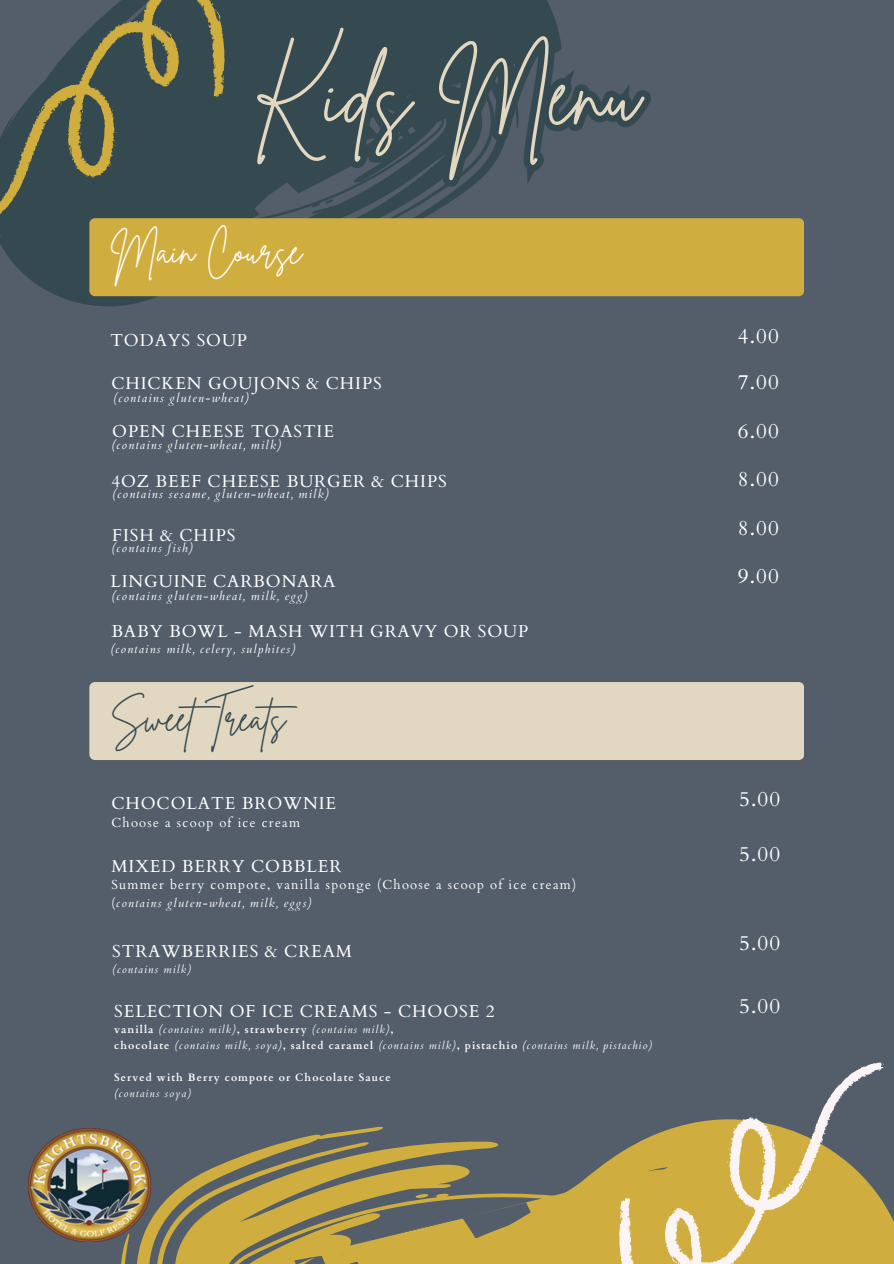
<style>
.page{position:relative;width:894px;height:1264px;background:#fff}
.page>*{position:absolute;margin:0;border:0;box-sizing:border-box;transform-origin:0 0}
.t1{font:37.5px "Brittany Signature";color:#354a50}
.t2{font:37.5px "Brittany Signature";color:#fefcf7}
.t3{font:21px "Cardo";letter-spacing:.055em;color:#fff}
.t4{font:17.25px "Cardo";letter-spacing:.055em;color:#fff}
.t5{font:13.05px "Cardo";letter-spacing:.1em;color:#fff}
.t6{font:italic 11.85px "Cardo";letter-spacing:.1em;color:#fff}
.t7{font:italic 10.8px "Cardo";letter-spacing:.1em;color:#fff}
.t8{font:italic 10.65px "Cardo";letter-spacing:.1em;color:#fff}
.t9{font:700 10.65px "Cardo";letter-spacing:.1em;color:#fff}
.s1{font-style:normal}
.s2{font-weight:700;font-style:normal}
</style>
<div class="page">
<div style="left:0;top:0;width:893px;height:1263px;background:#545e6b"></div>
<svg style="left:0;top:232px;width:153px;height:75px;fill:#354a50"></svg>
<svg style="left:28px;top:1063px;width:865px;height:200px"></svg>
<svg style="left:618px;top:1062px;width:265px;height:201px;fill:#d0ad3f"></svg>
<svg style="left:0;top:67px;width:55px;height:165px;fill:#354a50"></svg>
<div style="left:663px;top:218px;width:141px;height:78px;background:#d0ad3f"></div>
<div style="left:89px;top:682px;width:715px;height:78px;background:#e2d7c0"></div>
<img style="left:29px;top:1127px;width:121px;height:114px">
<svg style="left:55px;top:0;width:608px;height:298px"></svg>
<h3 class="t2" style="left:110px;top:226px;width:193px">Main Course</h3>
<h4 class="t4" style="left:110px;top:329px;width:138px">TODAYS SOUP</h4>
<h5 class="t3" style="left:737px;top:322px;width:42px">4.00</h5>
<h4 class="t4" style="left:111px;top:372px;width:272px">CHICKEN GOUJONS &amp; CHIPS</h4>
<h5 class="t6" style="left:113px;top:390px;width:137px">(contains gluten-wheat)</h5>
<h3 class="t3" style="left:737px;top:368px;width:42px">7.00</h3>
<h4 class="t4" style="left:112px;top:420px;width:223px">OPEN CHEESE TOASTIE</h4>
<h5 class="t6" style="left:111px;top:437px;width:171px">(contains gluten-wheat, milk)</h5>
<h3 class="t3" style="left:737px;top:417px;width:42px">6.00</h3>
<h3 class="t4" style="left:111px;top:470px;width:337px">4OZ BEEF CHEESE BURGER &amp; CHIPS</h3>
<h4 class="t6" style="left:112px;top:486px;width:218px">(contains sesame, gluten-wheat, milk)</h4>
<h5 class="t3" style="left:737px;top:465px;width:42px">8.00</h5>
<h4 class="t4" style="left:112px;top:524px;width:124px">FISH &amp; CHIPS</h4>
<h3 class="t3" style="left:737px;top:514px;width:42px">8.00</h3>
<h5 class="t6" style="left:111px;top:540px;width:83px">(contains fish)</h5>
<h4 class="t4" style="left:110px;top:569px;width:226px">LINGUINE CARBONARA</h4>
<h5 class="t6" style="left:111px;top:588px;width:198px">(contains gluten-wheat, milk, egg)</h5>
<h3 class="t4" style="left:111px;top:619px;width:418px">BABY BOWL - MASH WITH GRAVY OR SOUP</h3>
<h4 class="t6" style="left:110px;top:641px;width:186px">(contains milk, celery, sulphites)</h4>
<p class="t1" style="left:110px;top:693px;width:198px">SweetTreats</p>
<h3 class="t4" style="left:111px;top:791px;width:226px">CHOCOLATE BROWNIE</h3>
<h4 class="t5" style="left:111px;top:814px;width:190px">Choose a scoop of ice cream</h4>
<h5 class="t4" style="left:111px;top:855px;width:231px">MIXED BERRY COBBLER</h5>
<h3 class="t5" style="left:111px;top:876px;width:466px">Summer berry compote, vanilla sponge (Choose a scoop of ice cream)</h3>
<h3 class="t6" style="left:111px;top:895px;width:202px"><span class="s1">(</span>contains gluten-wheat, milk, eggs)</h3>
<h4 class="t4" style="left:112px;top:939px;width:241px">STRAWBERRIES &amp; CREAM</h4>
<p class="t7" style="left:112px;top:962px;width:80px">(contains milk)</p>
<p class="t4" style="left:114px;top:999px;width:382px">SELECTION OF ICE CREAMS - CHOOSE 2</p>
<p class="t8" style="left:114px;top:1022px;width:281px"><span class="s2">vanilla</span> (contains milk)<span class="s2">, strawberry</span> (contains milk)<span class="s2">,</span></p>
<p class="t8" style="left:114px;top:1038px;width:539px"><span class="s2">chocolate</span> (contains milk, soya)<span class="s2">, salted caramel</span> (contains milk)<span class="s2">, pistachio</span> (contains milk, pistachio)</p>
<p class="t9" style="left:114px;top:1070px;width:278px">Served with Berry compote or Chocolate Sauce</p>
<p class="t8" style="left:114px;top:1086px;width:78px">(contains soya)</p>
<h2 class="t3" style="left:737px;top:562px;width:42px">9.00</h2>
<p class="t3" style="left:739px;top:784px;width:42px">5.00</p>
<p class="t3" style="left:739px;top:840px;width:42px">5.00</p>
<p class="t3" style="left:739px;top:929px;width:42px">5.00</p>
<p class="t3" style="left:739px;top:992px;width:42px">5.00</p>
</div>
